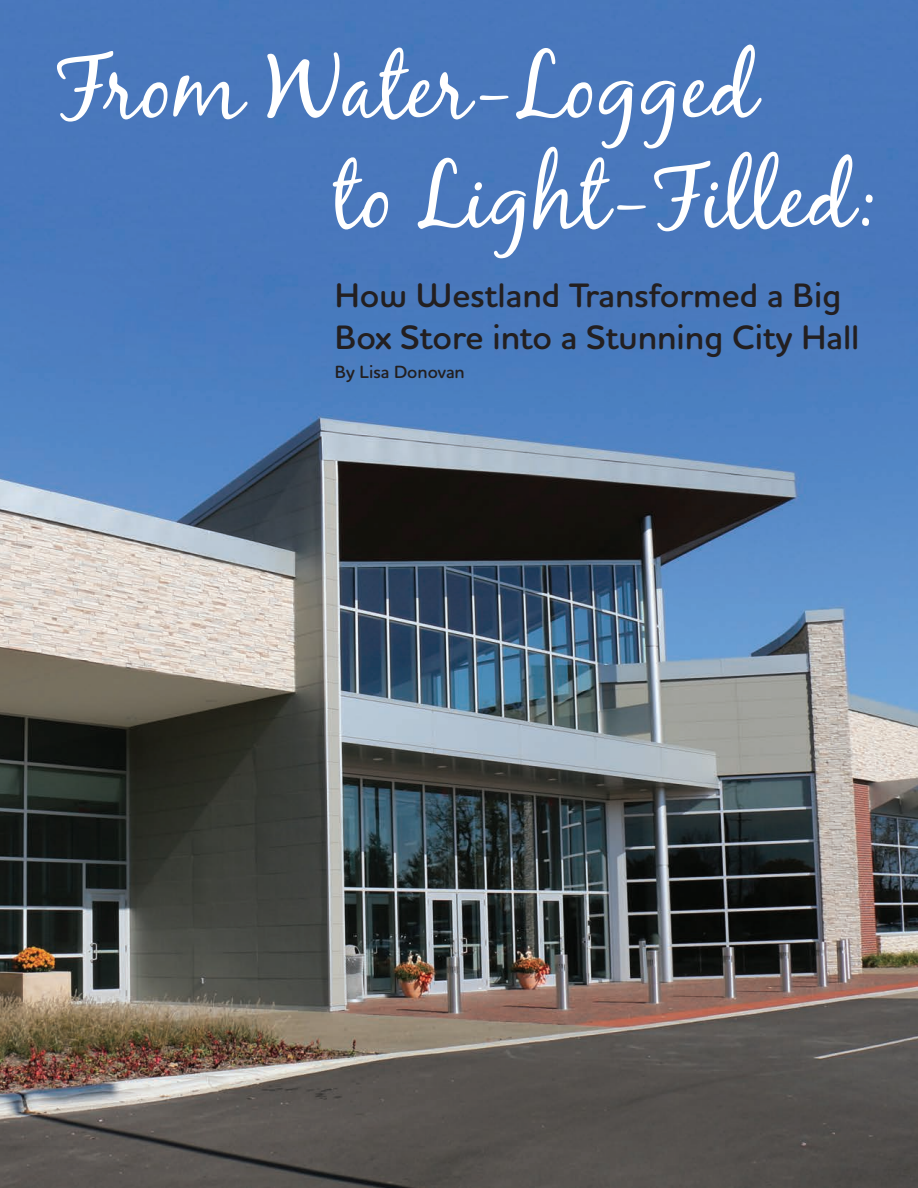
<style>
.page{position:relative;width:918px;height:1188px;background:#fff}
.page>*{position:absolute;margin:0;border:0;box-sizing:border-box;transform-origin:0 0}
.Opening_Paragraph_St{font:89.25px "Black Jack";color:#fff}
.Opening_Paragraph_St-2{font:600 34.5px "Houschka Rounded Alt";color:#231f20}
.t1{font:600 18px "Houschka Rounded Alt";color:#231f20}
</style>
<div class="page">
<img style="left:0;top:0;width:918px;height:1188px">
<p class="Opening_Paragraph_St" style="left:54px;top:33px;width:703px">From Water-Logged</p>
<p class="Opening_Paragraph_St" style="left:333px;top:143px;width:548px">to Light-Filled:</p>
<p class="Opening_Paragraph_St-2" style="left:335px;top:273px;width:508px">How Westland Transformed a Big</p>
<p class="Opening_Paragraph_St-2" style="left:335px;top:315px;width:526px">Box Store into a Stunning City Hall</p>
<p class="t1" style="left:335px;top:360px;width:132px">By Lisa Donovan</p>
</div>
